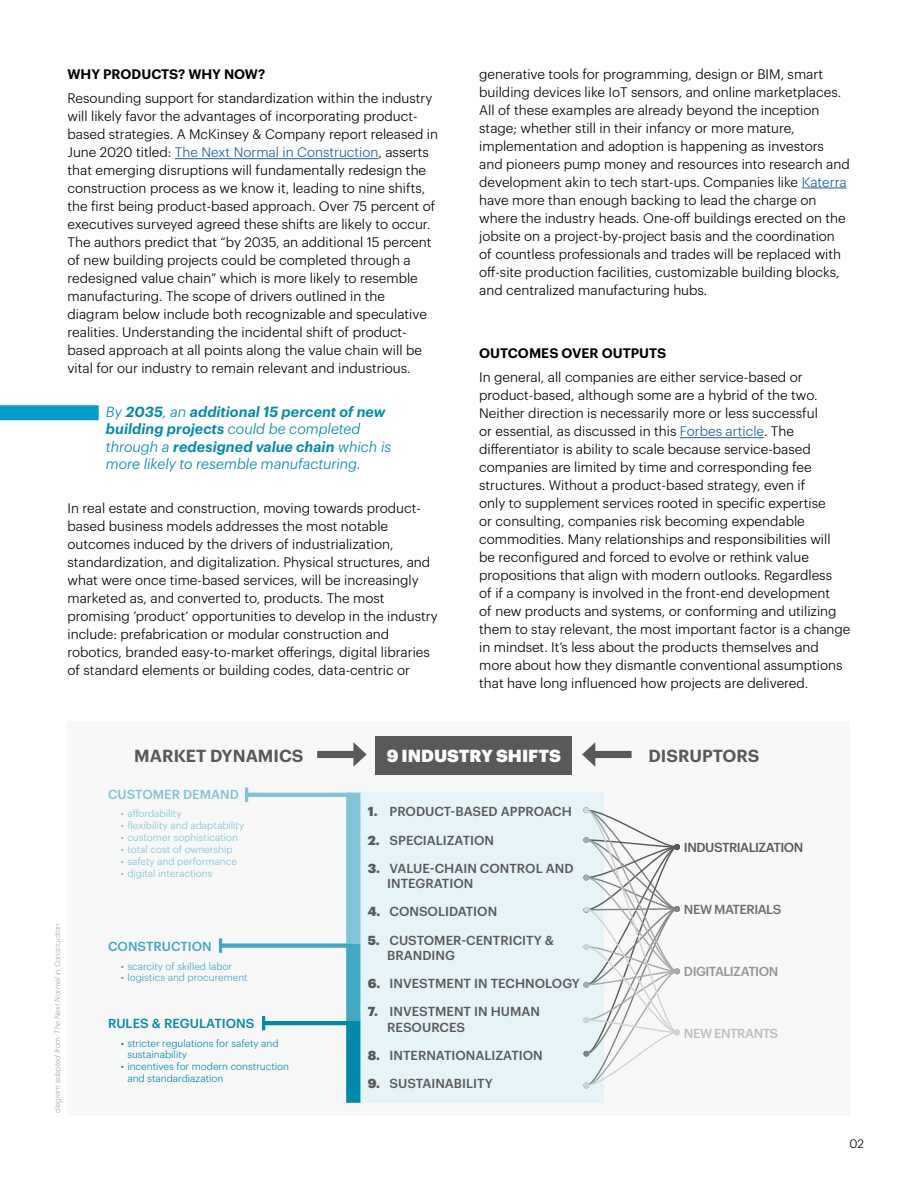
<style>
.page{position:relative;width:918px;height:1188px;background:#fff}
.page>*{position:absolute;margin:0;border:0;box-sizing:border-box;transform-origin:0 0}
.t1{font:600 17.1px "HKS Sans";color:#58595b}
.t2{font:900 17.1px "HKS Sans";color:#fff}
.t3{font:italic 300 14.4px/17.2px "HKS Sans";letter-spacing:-.005em;color:#0389ab}
.t4{font:300 13.5px/18px "HKS Sans";color:#000}
.t5{font:600 13.5px "HKS Sans";color:#000}
.t6{font:500 12.9px/15.5px "HKS Sans";color:#58595b}
.t7{font:500 12.9px "HKS Sans";letter-spacing:-.04em;color:#58595b}
.t8{font:500 12.9px "HKS Sans";color:#0389ab}
.t9{font:500 12.9px "HKS Sans";color:#81c4d5}
.t10{font:500 12.9px "HKS Sans";letter-spacing:-.045em;color:#939598}
.t11{font:500 12.9px "HKS Sans";color:#42a7c0}
.t12{font:500 12.9px "HKS Sans";letter-spacing:-.045em;color:#6d6e71}
.t13{font:500 12.9px "HKS Sans";letter-spacing:-.045em;color:#bcbec0}
.t14{font:300 12px "HKS Sans";color:#000}
.t15{font:300 10.05px "HKS Sans";color:#81c4d5}
.t16{font:300 10.05px/12px "HKS Sans";color:#0389ab}
.t17{font:300 10.05px "HKS Sans";color:#42a7c0}
.t18{font:italic 300 7.5px "HKS Sans";color:#939598}
.s1{color:#215e9e}
.s2{font-weight:600}
.s3{font-weight:900}
</style>
<div class="page">
<div style="left:68px;top:721px;width:782px;height:395px;background:#f8f8f9"></div>
<div style="left:353px;top:793px;width:251px;height:310px;background:#e6f3f7"></div>
<div style="left:376px;top:736px;width:196px;height:38px;background:#58595b"></div>
<hr style="left:802px;top:188px;width:45px;height:1px;background:#215e9e">
<hr style="left:680px;top:437px;width:84px;height:1px;background:#215e9e">
<hr style="left:175px;top:158px;width:203px;height:1px;background:#215e9e">
<div style="left:0;top:405px;width:99px;height:15px;background:#049dc7"></div>
<div style="left:221px;top:943px;width:132px;height:5px;background:#42a7c0"></div>
<hr style="left:219px;top:938px;width:3px;height:15px;background:#42a7c0">
<hr style="left:247px;top:793px;width:106px;height:4px;background:#81c4d5">
<hr style="left:245px;top:788px;width:3px;height:14px;background:#81c4d5">
<hr style="left:264px;top:1021px;width:89px;height:4px;background:#0389ab">
<hr style="left:262px;top:1016px;width:3px;height:14px;background:#0389ab">
<div style="left:346px;top:1021px;width:14px;height:82px;background:#0389ab"></div>
<div style="left:346px;top:943px;width:14px;height:78px;background:#42a7c0"></div>
<div style="left:346px;top:793px;width:14px;height:150px;background:#81c4d5"></div>
<svg style="left:583px;top:807px;width:97px;height:282px"></svg>
<div style="left:317px;top:751px;width:41px;height:7px;background:#58595b"></div>
<svg style="left:353px;top:742px;width:14px;height:25px"></svg>
<div style="left:591px;top:751px;width:41px;height:7px;background:#58595b"></div>
<svg style="left:582px;top:742px;width:13px;height:25px"></svg>
<p class="t5" style="left:68px;top:63px;width:199px">WHY PRODUCTS? WHY NOW?</p>
<p class="t4" style="left:68px;top:88px;width:372px">Resounding support for standardization within the industry will likely favor the advantages of incorporating product&shy;based strategies. A McKinsey &amp; Company report released in June 2020 titled: <span class="s1">The Next Normal in Construction</span>, asserts that emerging disruptions will fundamentally redesign the construction process as we know it, leading to nine shifts, the first being product-based approach. Over 75 percent of executives surveyed agreed these shifts are likely to occur.<br>The authors predict that “by 2035, an additional 15 percent of new building projects could be completed through a redesigned value chain” which is more likely to resemble manufacturing. The scope of drivers outlined in the diagram below include both recognizable and speculative realities. Understanding the incidental shift of product&shy;based approach at all points along the value chain will be vital for our industry to remain relevant and industrious.</p>
<p class="t3" style="left:106px;top:402px;width:287px">By <span class="s2">2035</span>, an <span class="s2">additional 15 percent of new building projects</span> could be completed through a <span class="s2">redesigned value chain</span> which is more likely to resemble manufacturing.</p>
<p class="t4" style="left:68px;top:498px;width:372px">In real estate and construction, moving towards product&shy;based business models addresses the most notable outcomes induced by the drivers of industrialization, standardization, and digitalization. Physical structures, and what were once time-based services, will be increasingly marketed as, and converted to, products. The most promising ‘product’ opportunities to develop in the industry include: prefabrication or modular construction and robotics, branded easy-to-market offerings, digital libraries of standard elements or building codes, data-centric or</p>
<p class="t4" style="left:479px;top:64px;width:372px">generative tools for programming, design or BIM, smart building devices like IoT sensors, and online marketplaces.<br>All of these examples are already beyond the inception stage; whether still in their infancy or more mature, implementation and adoption is happening as investors and pioneers pump money and resources into research and development akin to tech start-ups. Companies like <span class="s1">Katerra </span>have more than enough backing to lead the charge on where the industry heads. One-off buildings erected on the jobsite on a project-by-project basis and the coordination of countless professionals and trades will be replaced with off-site production facilities, customizable building blocks, and centralized manufacturing hubs.</p>
<p class="t5" style="left:479px;top:342px;width:189px">OUTCOMES OVER OUTPUTS</p>
<p class="t4" style="left:479px;top:367px;width:373px">In general, all companies are either service-based or product-based, although some are a hybrid of the two.<br>Neither direction is necessarily more or less successful<br>or essential, as discussed in this <span class="s1">Forbes article</span>. The differentiator is ability to scale because service-based companies are limited by time and corresponding fee structures. Without a product-based strategy, even if<br>only to supplement services rooted in specific expertise<br>or consulting, companies risk becoming expendable commodities. Many relationships and responsibilities will<br>be reconfigured and forced to evolve or rethink value propositions that align with modern outlooks. Regardless<br>of if a company is involved in the front-end development<br>of new products and systems, or conforming and utilizing them to stay relevant, the most important factor is a change in mindset. It’s less about the products themselves and more about how they dismantle conventional assumptions that have long influenced how projects are delivered.</p>
<p class="t18" style="left:52px;top:1113px;width:191px;rotate:-90deg">diagram adapted from: The Next Normal in Construction</p>
<p class="t1" style="left:134px;top:742px;width:171px">MARKET DYNAMICS</p>
<p class="t2" style="left:387px;top:742px;width:176px">9 INDUSTRY SHIFTS</p>
<p class="t1" style="left:649px;top:742px;width:112px">DISRUPTORS</p>
<p class="t9" style="left:108px;top:784px;width:132px">CUSTOMER DEMAND</p>
<p class="t15" style="left:121px;top:806px;width:62px">• affordability</p>
<p class="t15" style="left:121px;top:818px;width:125px">• flexibility and adaptability</p>
<p class="t15" style="left:121px;top:830px;width:119px">• customer sophistication</p>
<p class="t15" style="left:121px;top:842px;width:113px">• total cost of ownership</p>
<p class="t15" style="left:121px;top:854px;width:118px">• safety and performance</p>
<p class="t15" style="left:121px;top:866px;width:93px">• digital interactions</p>
<p class="t11" style="left:108px;top:937px;width:105px">CONSTRUCTION</p>
<p class="t17" style="left:121px;top:958px;width:113px">• scarcity of skilled labor</p>
<p class="t17" style="left:121px;top:970px;width:128px">• logistics and procurement</p>
<p class="t8" style="left:108px;top:1014px;width:148px">RULES &amp; REGULATIONS</p>
<p class="t16" style="left:127px;top:1036px;width:153px;text-indent:-6px">• stricter regulations for safety and sustainability</p>
<p class="t16" style="left:127px;top:1060px;width:163px;text-indent:-6px">• incentives for modern construction and standardiazation</p>
<p class="t6" style="left:368px;top:803px;width:205px"><span class="s3">1.</span> PRODUCT-BASED APPROACH</p>
<p class="t6" style="left:368px;top:831px;width:128px"><span class="s3">2.</span> SPECIALIZATION</p>
<p class="t6" style="left:387px;top:859px;width:188px;text-indent:-19px"><span class="s3">3.</span> VALUE-CHAIN CONTROL AND<br>INTEGRATION</p>
<p class="t6" style="left:368px;top:903px;width:131px"><span class="s3">4.</span> CONSOLIDATION</p>
<p class="t6" style="left:387px;top:931px;width:168px;text-indent:-19px"><span class="s3">5.</span> CUSTOMER-CENTRICITY &amp;<br>BRANDING</p>
<p class="t6" style="left:368px;top:975px;width:213px"><span class="s3">6.</span> INVESTMENT IN TECHNOLOGY</p>
<p class="t6" style="left:387px;top:1003px;width:154px;text-indent:-19px"><span class="s3">7.</span> INVESTMENT IN HUMAN<br>RESOURCES</p>
<p class="t6" style="left:368px;top:1047px;width:176px"><span class="s3">8.</span> INTERNATIONALIZATION</p>
<p class="t6" style="left:368px;top:1075px;width:126px"><span class="s3">9.</span> SUSTAINABILITY</p>
<p class="t7" style="left:684px;top:838px;width:121px">INDUSTRIALIZATION</p>
<p class="t12" style="left:684px;top:900px;width:99px">NEW MATERIALS</p>
<p class="t10" style="left:684px;top:961px;width:96px">DIGITALIZATION</p>
<p class="t13" style="left:684px;top:1023px;width:96px">NEW ENTRANTS</p>
<p class="t14" style="left:849px;top:1135px;width:16px">02</p>
</div>
